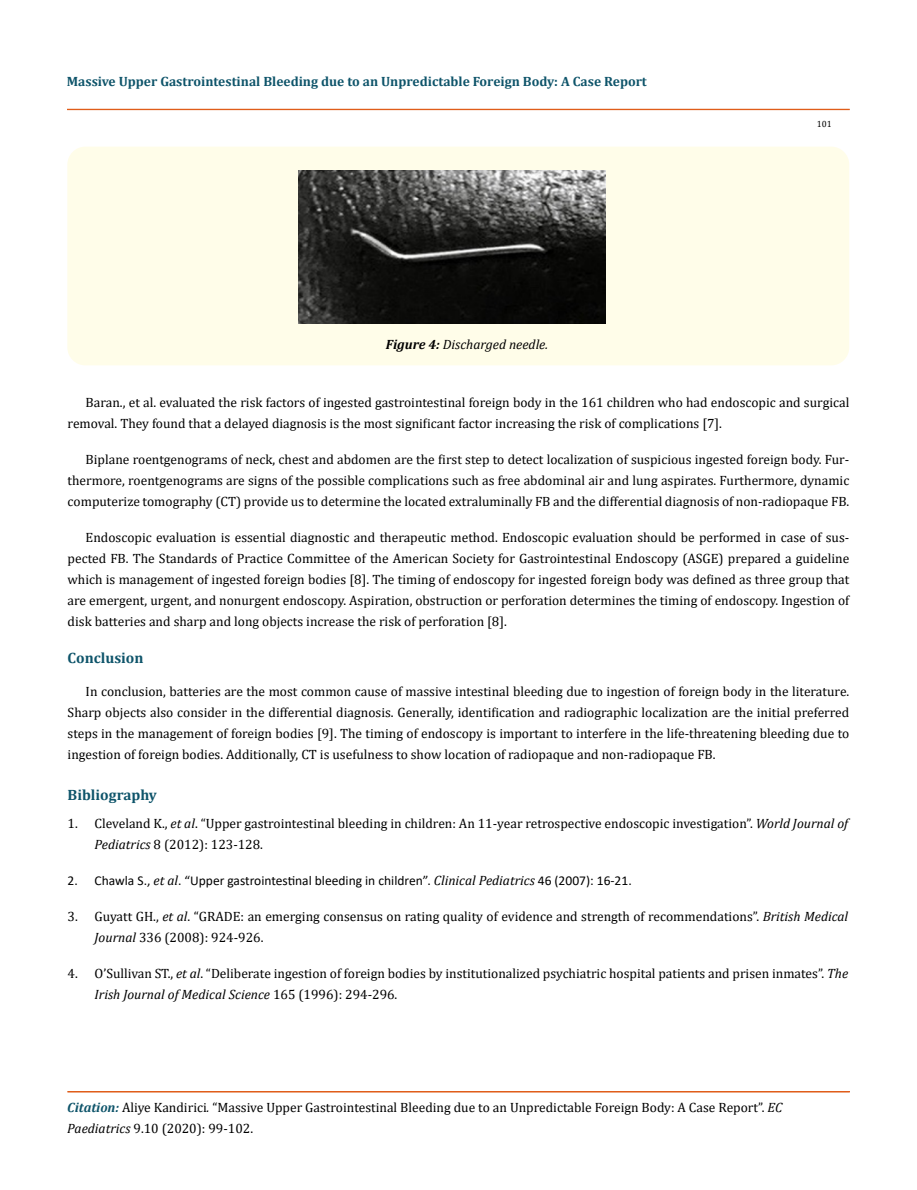
<style>
.page{position:relative;width:917px;height:1190px;background:#fff}
.page>*{position:absolute;margin:0;border:0;box-sizing:border-box;transform-origin:0 0}
.t1{font:700 15px "Cambria";color:#0e546a}
.t2{font:13.5px/21px "Cambria";color:#000}
.t3{font:13.5px "Calibri";color:#000}
.t4{font:700 13.5px "Cambria";color:#0e546a}
.t5{font:italic 13.5px "Cambria";color:#000}
.t6{font:9px "Cambria";color:#000}
.s1{font-weight:700}
.s2{font-style:italic}
.s3{font-family:"Cambria";font-style:italic}
.s4{font-weight:700;font-style:italic;color:#0e546a}
</style>
<div class="page">
<div style="left:67px;top:109px;width:782px;height:1px;border:1px solid #e05d1a"></div>
<div style="left:68px;top:1091px;width:781px;height:1px;border:1px solid #e05d1a"></div>
<div style="left:67px;top:147px;width:782px;height:218px;background:#fffde9;border-radius:18px"></div>
<img style="left:298px;top:170px;width:307px;height:153px">
<p class="t4" style="left:67px;top:72px;width:581px">Massive Upper Gastrointestinal Bleeding due to an Unpredictable Foreign Body: A Case Report</p>
<p class="t5" style="left:386px;top:335px;width:164px"><span class="s1">Figure 4:</span> Discharged needle.</p>
<p class="t6" style="left:816px;top:118px;width:16px">101</p>
<p class="t2" style="left:68px;top:391px;width:783px;text-indent:18px">Baran., et al. evaluated the risk factors of ingested gastrointestinal foreign body in the 161 children who had endoscopic and surgical removal. They found that a delayed diagnosis is the most significant factor increasing the risk of complications [7].</p>
<p class="t2" style="left:68px;top:448px;width:783px;text-align:justify;text-indent:18px">Biplane roentgenograms of neck, chest and abdomen are the first step to detect localization of suspicious ingested foreign body. Fur&shy;thermore, roentgenograms are signs of the possible complications such as free abdominal air and lung aspirates. Furthermore, dynamic computerize tomography (CT) provide us to determine the located extraluminally FB and the differential diagnosis of non-radiopaque FB.</p>
<p class="t2" style="left:68px;top:526px;width:783px;text-align:justify;text-indent:18px">Endoscopic evaluation is essential diagnostic and therapeutic method. Endoscopic evaluation should be performed in case of sus&shy;pected FB. The Standards of Practice Committee of the American Society for Gastrointestinal Endoscopy (ASGE) prepared a guideline which is management of ingested foreign bodies [8]. The timing of endoscopy for ingested foreign body was defined as three group that are emergent, urgent, and nonurgent endoscopy. Aspiration, obstruction or perforation determines the timing of endoscopy. Ingestion of disk batteries and sharp and long objects increase the risk of perforation [8].</p>
<p class="t1" style="left:68px;top:647px;width:77px">Conclusion</p>
<p class="t2" style="left:68px;top:681px;width:783px;text-align:justify;text-indent:18px">In conclusion, batteries are the most common cause of massive intestinal bleeding due to ingestion of foreign body in the literature.<br>Sharp objects also consider in the differential diagnosis. Generally, identification and radiographic localization are the initial preferred steps in the management of foreign bodies [9]. The timing of endoscopy is important to interfere in the life-threatening bleeding due to ingestion of foreign bodies. Additionally, CT is usefulness to show location of radiopaque and non-radiopaque FB.</p>
<p class="t1" style="left:68px;top:784px;width:91px">Bibliography</p>
<p class="t2" style="left:94px;top:812px;width:755px;text-indent:-27px">1. Cleveland K., <span class="s2">et al</span>. “Upper gastrointestinal bleeding in children: An 11-year retrospective endoscopic investigation”. <span class="s2">World Journal of<br>Pediatrics</span> 8 (2012): 123-128.</p>
<p class="t3" style="left:68px;top:870px;width:565px">2. Chawla S., <span class="s3">et al</span>. “Upper gastrointestinal bleeding in children”. <span class="s3">Clinical Pediatrics</span> 46 (2007): 16-21.</p>
<p class="t2" style="left:95px;top:905px;width:755px;text-indent:-27px">3. Guyatt GH., <span class="s2">et al</span>. “GRADE: an emerging consensus on rating quality of evidence and strength of recommendations”. <span class="s2">British Medical<br>Journal</span> 336 (2008): 924-926.</p>
<p class="t2" style="left:95px;top:962px;width:755px;text-indent:-27px">4. O’Sullivan ST., <span class="s2">et al</span>. “Deliberate ingestion of foreign bodies by institutionalized psychiatric hospital patients and prisen inmates”. <span class="s2">The<br>Irish Journal of Medical Science</span> 165 (1996): 294-296.</p>
<p class="t2" style="left:67px;top:1096px;width:716px"><span class="s4">Citation:</span> Aliye Kandirici<span class="s2">.</span> “Massive Upper Gastrointestinal Bleeding due to an Unpredictable Foreign Body: A Case Report”. <span class="s2">EC<br>Paediatrics</span> 9.10 (2020): 99-102.</p>
</div>
